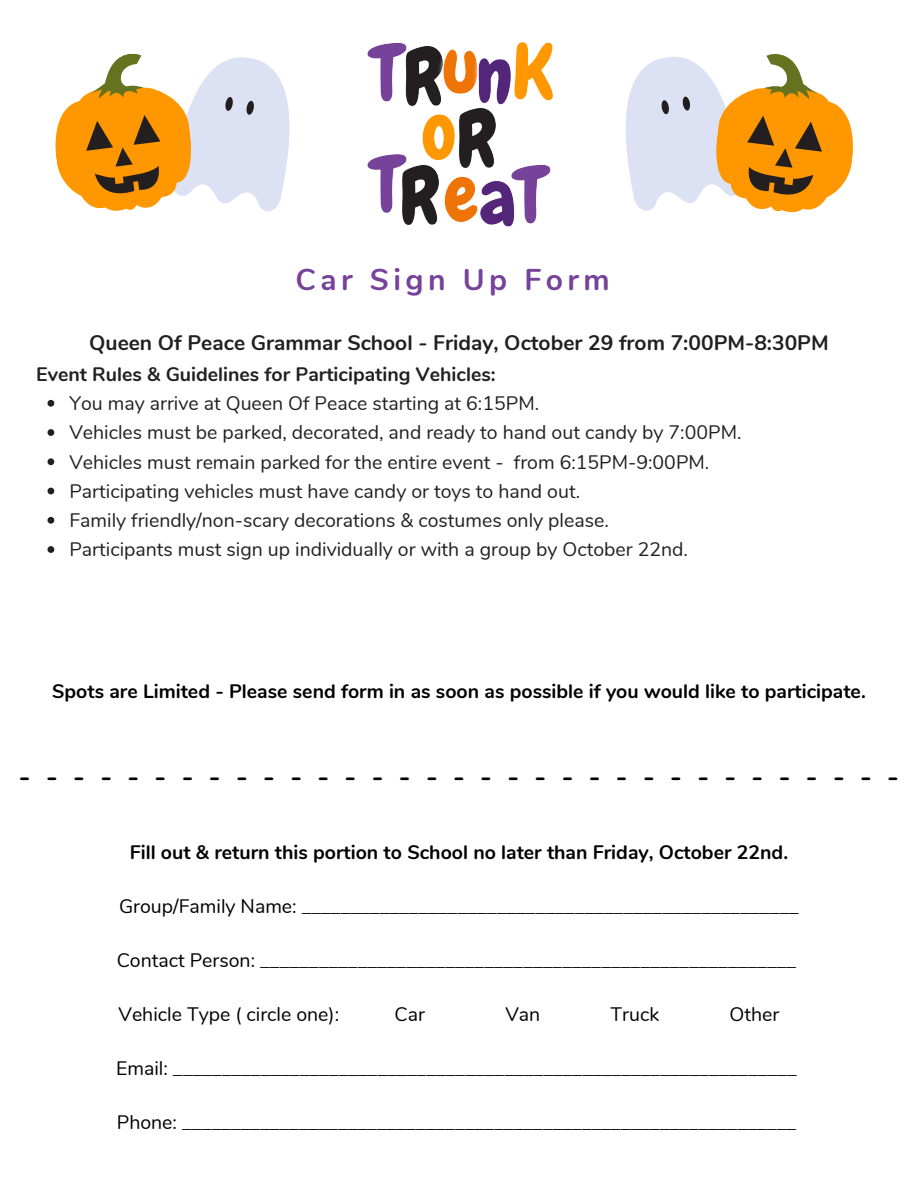
<style>
.page{position:relative;width:918px;height:1188px;background:#fff}
.page>*{position:absolute;margin:0;border:0;box-sizing:border-box;transform-origin:0 0}
.t1{font:700 30px "Nunito";letter-spacing:.15em;color:#77429a}
.t2{font:700 27px "Nunito";color:#000}
.t3{font:700 21px "Nunito";color:#231f20}
.t4{font:19.5px "Nunito";color:#231f20}
.t5{font:19.5px "Nunito";color:#000}
.t6{font:700 19.5px "Nunito";color:#000}
.t7{font:700 19.5px "Nunito";color:#231f20}
</style>
<div class="page">
<svg style="left:55px;top:53px;width:235px;height:159px"></svg>
<svg style="left:626px;top:54px;width:227px;height:159px"></svg>
<img style="left:367px;top:43px;width:28px;height:170px">
<img style="left:395px;top:42px;width:38px;height:64px">
<img style="left:433px;top:47px;width:36px;height:39px">
<img style="left:469px;top:50px;width:35px;height:55px">
<img style="left:504px;top:42px;width:49px;height:61px">
<img style="left:414px;top:78px;width:45px;height:64px">
<img style="left:449px;top:86px;width:51px;height:59px">
<img style="left:392px;top:142px;width:43px;height:83px">
<img style="left:435px;top:142px;width:46px;height:82px">
<img style="left:472px;top:145px;width:30px;height:80px">
<img style="left:502px;top:164px;width:49px;height:63px">
<svg style="left:48px;top:400px;width:6px;height:7px"></svg>
<svg style="left:48px;top:429px;width:6px;height:7px"></svg>
<svg style="left:48px;top:458px;width:6px;height:7px"></svg>
<svg style="left:48px;top:488px;width:6px;height:6px"></svg>
<svg style="left:48px;top:517px;width:6px;height:7px"></svg>
<svg style="left:48px;top:546px;width:6px;height:7px"></svg>
<p class="t1" style="left:296px;top:259px;width:316px">Car Sign Up Form</p>
<p class="t3" style="left:89px;top:329px;width:741px">Queen Of Peace Grammar School - Friday, October 29 from 7:00PM-8:30PM</p>
<p class="t7" style="left:36px;top:361px;width:461px">Event Rules &amp; Guidelines for Participating Vehicles:</p>
<p class="t4" style="left:69px;top:390px;width:471px">You may arrive at Queen Of Peace starting at 6:15PM.</p>
<p class="t4" style="left:69px;top:420px;width:674px">Vehicles must be parked, decorated, and ready to hand out candy by 7:00PM.</p>
<p class="t4" style="left:69px;top:449px;width:642px">Vehicles must remain parked for the entire event - from 6:15PM-9:00PM.</p>
<p class="t4" style="left:69px;top:478px;width:512px">Participating vehicles must have candy or toys to hand out.</p>
<p class="t4" style="left:69px;top:507px;width:541px">Family friendly/non-scary decorations &amp; costumes only please.</p>
<p class="t4" style="left:69px;top:537px;width:620px">Participants must sign up individually or with a group by October 22nd.</p>
<p class="t6" style="left:52px;top:678px;width:815px">Spots are Limited - Please send form in as soon as possible if you would like to participate.</p>
<p class="t2" style="left:19px;top:759px;width:882px">---------------------------------</p>
<p class="t6" style="left:130px;top:840px;width:660px">Fill out &amp; return this portion to School no later than Friday, October 22nd.</p>
<p class="t5" style="left:119px;top:894px;width:681px">Group/Family Name: ___________________________________________________</p>
<p class="t5" style="left:117px;top:948px;width:681px">Contact Person: _______________________________________________________</p>
<p class="t5" style="left:119px;top:1002px;width:222px">Vehicle Type ( circle one):</p>
<p class="t5" style="left:394px;top:1002px;width:32px">Car</p>
<p class="t5" style="left:505px;top:1002px;width:36px">Van</p>
<p class="t5" style="left:611px;top:1002px;width:50px">Truck</p>
<p class="t5" style="left:730px;top:1002px;width:51px">Other</p>
<p class="t5" style="left:116px;top:1056px;width:682px">Email: ________________________________________________________________</p>
<p class="t5" style="left:117px;top:1110px;width:681px">Phone: _______________________________________________________________</p>
</div>
